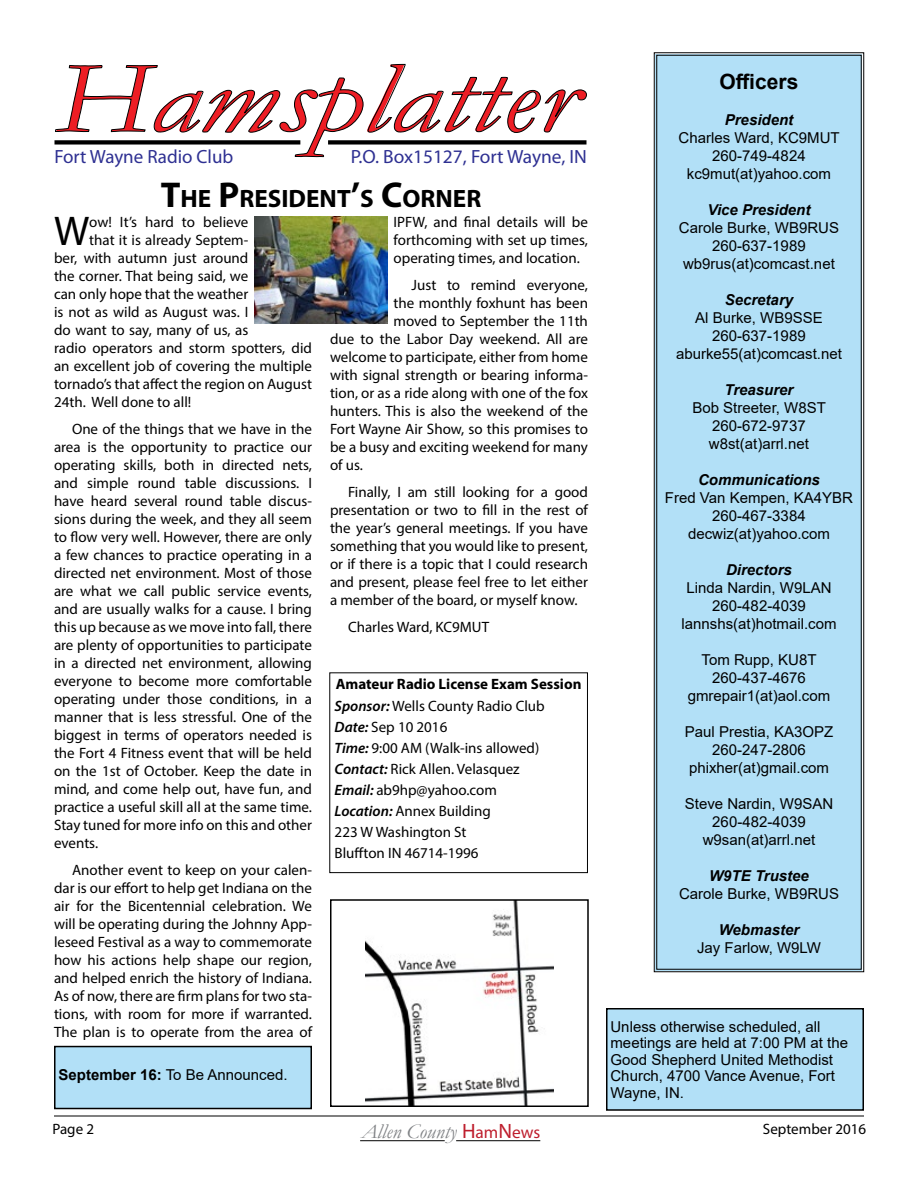
<style>
.page{position:relative;width:918px;height:1188px;background:#fff}
.page>*{position:absolute;margin:0;border:0;box-sizing:border-box;transform-origin:0 0}
.t1{font:italic 102.3px "Garamond";color:#ed1d24;scale:1.21 1}
.t2{font:41.7px "Myriad Pro";color:#000}
.t3{font:700 25.2px "Myriad Pro";color:#000}
.t4{font:700 21px "Arial";color:#000}
.t5{font:italic 20.85px "Garamond";color:#808285}
.t6{font:19.2px "Myriad Pro";color:#2e3092}
.t7{font:15px/18px "Myriad Pro";color:#000;text-align:justify}
.t8{font:15px/18px "Arial";color:#000;text-align:center}
.t9{font:italic 700 15px "Arial";color:#000}
.t10{font:700 15px/22.5px "Myriad Pro";color:#000}
.s1{font-size:36px}
.s2{font-weight:700}
.s3{font-weight:600;font-style:italic}
.s4{font-weight:400}
.s5{font-family:"Myriad Pro";font-style:normal;color:#be1e2d}
.s6{font-family:"Myriad Pro";font-style:normal;font-size:17.4px;color:#be1e2d}
</style>
<div class="page">
<hr style="left:360px;top:1140px;width:85px;height:1px;background:#000">
<hr style="left:456px;top:1140px;width:84px;height:1px;background:#000">
<hr style="left:54px;top:1116px;width:810px;height:1px;background:#000">
<div style="left:654px;top:52px;width:210px;height:920px;background:#b2e0f7"></div>
<div style="left:607px;top:1009px;width:256px;height:101px;background:#b2e0f7"></div>
<div style="left:606px;top:1008px;width:258px;height:103px;border:2px solid #000"></div>
<div style="left:55px;top:1047px;width:256px;height:62px;background:#b2e0f7"></div>
<div style="left:54px;top:1046px;width:258px;height:63px;border:2px solid #000"></div>
<div style="left:329px;top:672px;width:259px;height:201px;border:1px solid #000"></div>
<svg style="left:55px;top:64px;width:532px;height:93px"></svg>
<div style="left:55px;top:140px;width:245px;height:5px;background:#000"></div>
<div style="left:328px;top:140px;width:258px;height:5px;background:#000"></div>
<img style="left:366px;top:902px;width:187px;height:202px">
<div style="left:330px;top:899px;width:259px;height:208px;border:2px solid #000"></div>
<img style="left:254px;top:216px;width:134px;height:108px">
<h1 class="t1" style="left:55px;top:29px;width:431px">Hamsplatter</h1>
<p class="t6" style="left:55px;top:145px;width:180px">Fort Wayne Radio Club</p>
<p class="t6" style="left:351px;top:145px;width:238px">P.O. Box15127, Fort Wayne, IN</p>
<h3 class="t3" style="left:161px;top:182px;width:320px"><span class="s1">T</span>HE <span class="s1">P</span>RESIDENT<span class="s1">’</span>S <span class="s1">C</span>ORN ER</h3>
<h2 class="t2" style="left:54px;top:206px;width:37px">W</h2>
<p class="t7" style="left:89px;top:213px;width:161px">ow! It’s hard to believe</p>
<p class="t7" style="left:89px;top:231px;width:161px">that it is already Septem-</p>
<p class="t7" style="left:54px;top:249px;width:196px">ber, with autumn just around</p>
<p class="t7" style="left:54px;top:267px;width:196px">the corner. That being said, we</p>
<p class="t7" style="left:54px;top:285px;width:196px">can only hope that the weather</p>
<p class="t7" style="left:54px;top:303px;width:196px">is not as wild as August was. I</p>
<p class="t7" style="left:54px;top:321px;width:196px">do want to say, many of us, as</p>
<p class="t7" style="left:54px;top:339px;width:259px">radio operators and storm spotters, did</p>
<p class="t7" style="left:54px;top:357px;width:260px">an excellent job of covering the multiple</p>
<p class="t7" style="left:54px;top:375px;width:260px">tornado’s that affect the region on August</p>
<p class="t7" style="left:54px;top:393px;width:139px">24th. Well done to all!</p>
<p class="t7" style="left:54px;top:420px;width:260px;text-indent:18px">One of the things that we have in the area is the opportunity to practice our operating skills, both in directed nets, and simple round table discussions. I have heard several round table discus&shy;sions during the week, and they all seem to flow very well. However, there are only a few chances to practice operating in a directed net environment. Most of those are what we call public service events, and are usually walks for a cause. I bring this up because as we move into fall, there are plenty of opportunities to participate in a directed net environment, allowing everyone to become more comfortable operating under those conditions, in a manner that is less stressful. One of the biggest in terms of operators needed is the Fort 4 Fitness event that will be held on the 1st of October. Keep the date in mind, and come help out, have fun, and practice a useful skill all at the same time.<br>Stay tuned for more info on this and other events.</p>
<p class="t7" style="left:54px;top:861px;width:260px;text-indent:18px">Another event to keep on your calen&shy;dar is our effort to help get Indiana on the air for the Bicentennial celebration. We will be operating during the Johnny App&shy;leseed Festival as a way to commemorate how his actions help shape our region, and helped enrich the history of Indiana.<br>As of now, there are firm plans for two sta&shy;tions, with room for more if warranted.<br>The plan is to operate from the area of</p>
<p class="t8" style="left:58px;top:1066px;width:231px"><span class="s2">September 16:</span> To Be Announced.</p>
<p class="t7" style="left:394px;top:213px;width:196px">IPFW, and final details will be forthcoming with set up times, operating times, and location.</p>
<p class="t7" style="left:412px;top:276px;width:178px">Just to remind everyone,</p>
<p class="t7" style="left:394px;top:294px;width:196px">the monthly foxhunt has been</p>
<p class="t7" style="left:394px;top:312px;width:196px">moved to September the 11th</p>
<p class="t7" style="left:330px;top:330px;width:260px">due to the Labor Day weekend. All are</p>
<p class="t7" style="left:330px;top:348px;width:259px">welcome to participate, either from home</p>
<p class="t7" style="left:330px;top:366px;width:259px">with signal strength or bearing informa-</p>
<p class="t7" style="left:330px;top:384px;width:259px">tion, or as a ride along with one of the fox</p>
<p class="t7" style="left:330px;top:402px;width:260px">hunters. This is also the weekend of the</p>
<p class="t7" style="left:330px;top:420px;width:259px">Fort Wayne Air Show, so this promises to</p>
<p class="t7" style="left:330px;top:438px;width:260px">be a busy and exciting weekend for many</p>
<p class="t7" style="left:330px;top:456px;width:34px">of us.</p>
<p class="t7" style="left:330px;top:483px;width:260px;text-indent:18px">Finally, I am still looking for a good presentation or two to fill in the rest of the year’s general meetings. If you have something that you would like to present, or if there is a topic that I could research and present, please feel free to let either a member of the board, or myself know.</p>
<p class="t7" style="left:348px;top:618px;width:143px">Charles Ward, KC9MUT</p>
<p class="t10" style="left:335px;top:672px;width:248px">Amateur Radio License Exam Session<br><span class="s3">Sponsor:</span> <span class="s4">Wells County Radio Club</span></p>
<p class="t7" style="left:335px;top:717px;width:206px;line-height:21px;text-align:left"><span class="s3">Date:</span> Sep 10 2016<br><span class="s3">Time:</span> 9:00 AM (Walk-ins allowed)<br><span class="s3">Contact:</span> Rick Allen. Velasquez<br><span class="s3">Email:</span> ab9hp@yahoo.com<br><span class="s3">Location:</span> Annex Building<br>223 W Washington St<br>Bluffton IN 46714-1996</p>
<h3 class="t4" style="left:720px;top:67px;width:80px">Officers</h3>
<p class="t9" style="left:725px;top:110px;width:70px">President</p>
<p class="t8" style="left:679px;top:128px;width:163px">Charles Ward, KC9MUT<br>260-749-4824 kc9mut(at)yahoo.com</p>
<p class="t9" style="left:708px;top:200px;width:104px">Vice President</p>
<p class="t8" style="left:679px;top:218px;width:162px">Carole Burke, WB9RUS<br>260-637-1989 wb9rus(at)comcast.net</p>
<p class="t9" style="left:725px;top:290px;width:70px">Secretary</p>
<p class="t8" style="left:676px;top:308px;width:167px">Al Burke, WB9SSE<br>260-637-1989 aburke55(at)comcast.net</p>
<p class="t9" style="left:725px;top:380px;width:70px">Treasurer</p>
<p class="t8" style="left:692px;top:398px;width:135px">Bob Streeter, W8ST<br>260-672-9737 w8st(at)arrl.net</p>
<p class="t9" style="left:698px;top:470px;width:123px">Communications</p>
<p class="t8" style="left:665px;top:488px;width:190px">Fred Van Kempen, KA4YBR<br>260-467-3384 decwiz(at)yahoo.com</p>
<p class="t9" style="left:726px;top:560px;width:67px">Directors</p>
<p class="t8" style="left:681px;top:578px;width:157px">Linda Nardin, W9LAN<br>260-482-4039 lannshs(at)hotmail.com</p>
<p class="t8" style="left:688px;top:650px;width:144px">Tom Rupp, KU8T<br>260-437-4676 gmrepair1(at)aol.com</p>
<p class="t8" style="left:685px;top:722px;width:150px">Paul Prestia, KA3OPZ<br>260-247-2806 phixher(at)gmail.com</p>
<p class="t8" style="left:685px;top:794px;width:150px">Steve Nardin, W9SAN<br>260-482-4039 w9san(at)arrl.net</p>
<p class="t9" style="left:709px;top:866px;width:101px">W9TE Trustee</p>
<p class="t8" style="left:679px;top:884px;width:162px">Carole Burke, WB9RUS</p>
<p class="t9" style="left:719px;top:920px;width:82px">Webmaster</p>
<p class="t8" style="left:697px;top:938px;width:125px">Jay Farlow, W9LW</p>
<p class="t8" style="left:610px;top:1018px;width:239px;line-height:16.5px;text-align:left">Unless otherwise scheduled, all meetings are held at 7:00 PM at the<br>Good Shepherd United Methodist<br>Church, 4700 Vance Avenue, Fort<br>Wayne, IN.</p>
<p class="t7" style="left:52px;top:1120px;width:43px">Page 2</p>
<h3 class="t5" style="left:361px;top:1118px;width:180px">Allen County <span class="s5">H</span><span class="s6">am</span><span class="s5">N</span><span class="s6">ews</span></h3>
<p class="t7" style="left:763px;top:1120px;width:105px">September 2016</p>
</div>
